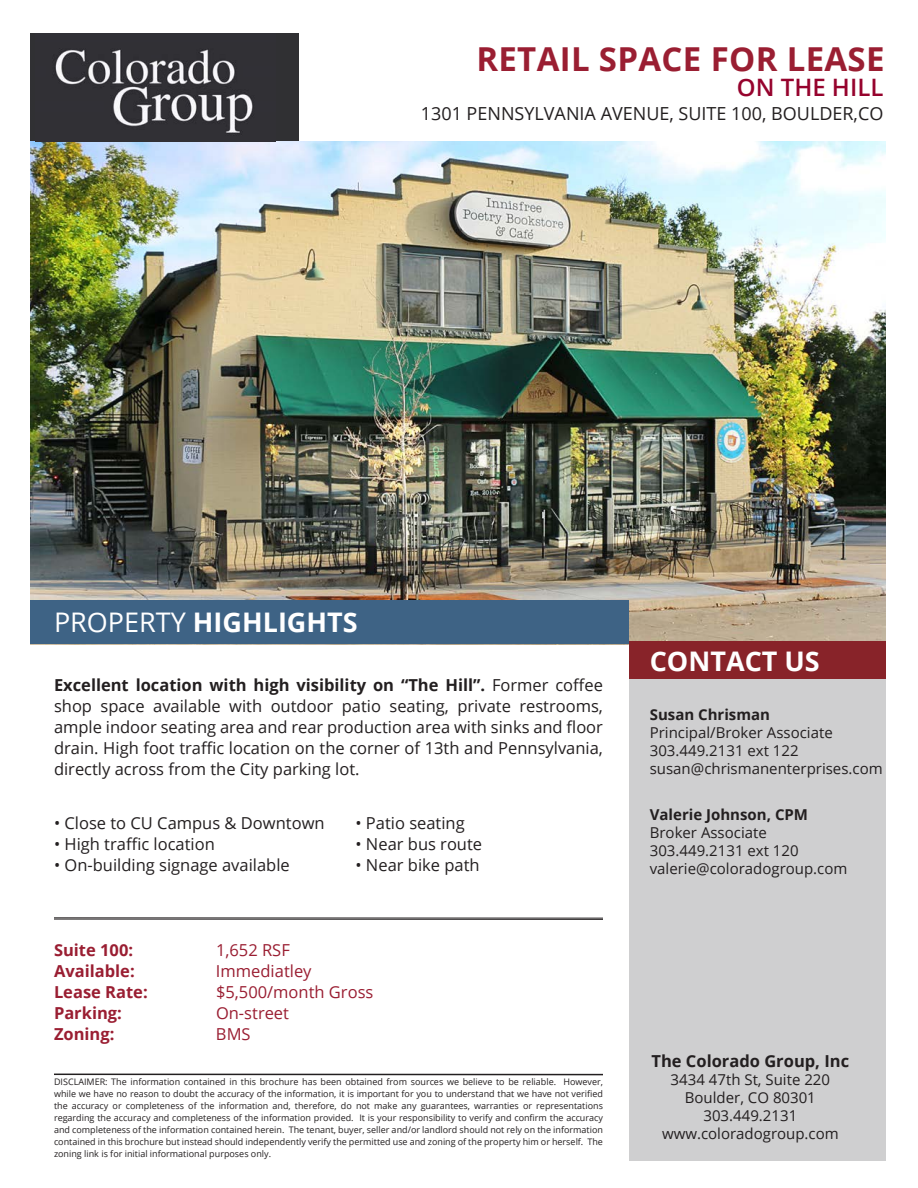
<style>
.page{position:relative;width:918px;height:1188px;background:#fff}
.page>*{position:absolute;margin:0;border:0;box-sizing:border-box;transform-origin:0 0}
.Paragraph_Style_1{font:700 33px "Open Sans";letter-spacing:.01em;color:#9a1e32}
.t1{font:700 27px "Open Sans";color:#fff}
.t2{font:600 24px "Open Sans";color:#96032d}
.t3{font:18px "Open Sans";color:#231f20}
.t4{font:16.5px/21px "Open Sans";color:#231f20;text-align:justify}
.t5{font:16.5px "Open Sans";color:#9a1e32}
.t6{font:700 16.5px "Open Sans";color:#9a1e32}
.t7{font:700 16.5px "Open Sans";color:#231f20}
.t8{font:15px "Open Sans";color:#231f20}
.t9{font:700 15px "Open Sans";color:#231f20}
.t10{font:9px/12px "Open Sans";color:#231f20;text-align:justify}
.s1{font-weight:400}
.s2{font-weight:700}
</style>
<div class="page">
<img style="left:30px;top:141px;width:856px;height:500px">
<div style="left:30px;top:33px;width:269px;height:108px;background:#303033"></div>
<img style="left:55px;top:49px;width:198px;height:85px">
<div style="left:30px;top:600px;width:599px;height:44px;background:#3e6385"></div>
<div style="left:629px;top:645px;width:257px;height:516px;background:#cfcfd0"></div>
<div style="left:629px;top:641px;width:257px;height:38px;background:#882329"></div>
<hr style="left:54px;top:1074px;width:549px;height:1px;background:#231f20">
<hr style="left:54px;top:918px;width:549px;height:1px;background:#231f20">
<hr style="left:54px;top:919px;width:549px;height:1px;background:#231f20">
<p class="Paragraph_Style_1" style="left:476px;top:35px;width:410px">RETAIL SPACE FOR LEASE</p>
<p class="t2" style="left:737px;top:70px;width:148px">ON THE HILL</p>
<p class="t3" style="left:421px;top:101px;width:464px">1301 PENNSYLVANIA AVENUE, SUITE 100, BOULDER,CO</p>
<p class="t1" style="left:54px;top:603px;width:305px"><span class="s1">PROPERTY</span> HIGHLIGHTS</p>
<p class="t1" style="left:650px;top:642px;width:172px">CONTACT US</p>
<p class="t4" style="left:54px;top:674px;width:551px"><span class="s2">Excellent location with high visibility on “The Hill”.</span> Former coffee shop space available with outdoor patio seating, private restrooms, ample indoor seating area and rear production area with sinks and floor drain. High foot traffic location on the corner of 13th and Pennsylvania, directly across from the City parking lot.</p>
<p class="t4" style="left:54px;top:812px;width:272px">• Close to CU Campus &amp; Downtown</p>
<p class="t4" style="left:54px;top:833px;width:162px">• High traffic location</p>
<p class="t4" style="left:54px;top:854px;width:237px">• On-building signage available</p>
<p class="t4" style="left:356px;top:812px;width:111px">• Patio seating</p>
<p class="t4" style="left:356px;top:833px;width:128px">• Near bus route</p>
<p class="t4" style="left:356px;top:854px;width:126px">• Near bike path</p>
<p class="t6" style="left:54px;top:938px;width:81px">Suite 100:</p>
<p class="t5" style="left:216px;top:939px;width:75px">1,652 RSF</p>
<p class="t6" style="left:54px;top:959px;width:82px">Available:</p>
<p class="t5" style="left:216px;top:960px;width:97px">Immediatley</p>
<p class="t6" style="left:54px;top:980px;width:95px">Lease Rate:</p>
<p class="t5" style="left:216px;top:981px;width:159px">$5,500/month Gross</p>
<p class="t6" style="left:54px;top:1001px;width:69px">Parking:</p>
<p class="t5" style="left:216px;top:1002px;width:75px">On-street</p>
<p class="t6" style="left:54px;top:1022px;width:62px">Zoning:</p>
<p class="t5" style="left:216px;top:1023px;width:36px">BMS</p>
<p class="t10" style="left:54px;top:1076px;width:551px">DISCLAIMER: The information contained in this brochure has been obtained from sources we believe to be reliable. However, while we have no reason to doubt the accuracy of the information, it is important for you to understand that we have not verified the accuracy or completeness of the information and, therefore, do not make any guarantees, warranties or representations regarding the accuracy and completeness of the information provided. It is your responsibility to verify and confirm the accuracy and completeness of the information contained herein. The tenant, buyer, seller and/or landlord should not rely on the information contained in this brochure but instead should independently verify the permitted use and zoning of the property him or herself. The zoning link is for initial informational purposes only.</p>
<p class="t9" style="left:650px;top:704px;width:122px">Susan Chrisman</p>
<p class="t8" style="left:650px;top:722px;width:184px">Principal/Broker Associate</p>
<p class="t8" style="left:650px;top:740px;width:150px">303.449.2131 ext 122</p>
<p class="t8" style="left:650px;top:758px;width:234px">susan@chrismanenterprises.com</p>
<p class="t9" style="left:650px;top:804px;width:160px">Valerie Johnson, CPM</p>
<p class="t8" style="left:650px;top:823px;width:119px">Broker Associate</p>
<p class="t8" style="left:650px;top:841px;width:150px">303.449.2131 ext 120</p>
<p class="t8" style="left:650px;top:859px;width:199px">valerie@coloradogroup.com</p>
<p class="t7" style="left:652px;top:1049px;width:199px">The Colorado Group, Inc</p>
<p class="t8" style="left:671px;top:1069px;width:161px">3434 47th St, Suite 220</p>
<p class="t8" style="left:685px;top:1087px;width:133px">Boulder, CO 80301</p>
<p class="t8" style="left:703px;top:1105px;width:95px">303.449.2131</p>
<p class="t8" style="left:662px;top:1123px;width:178px">www.coloradogroup.com</p>
</div>
